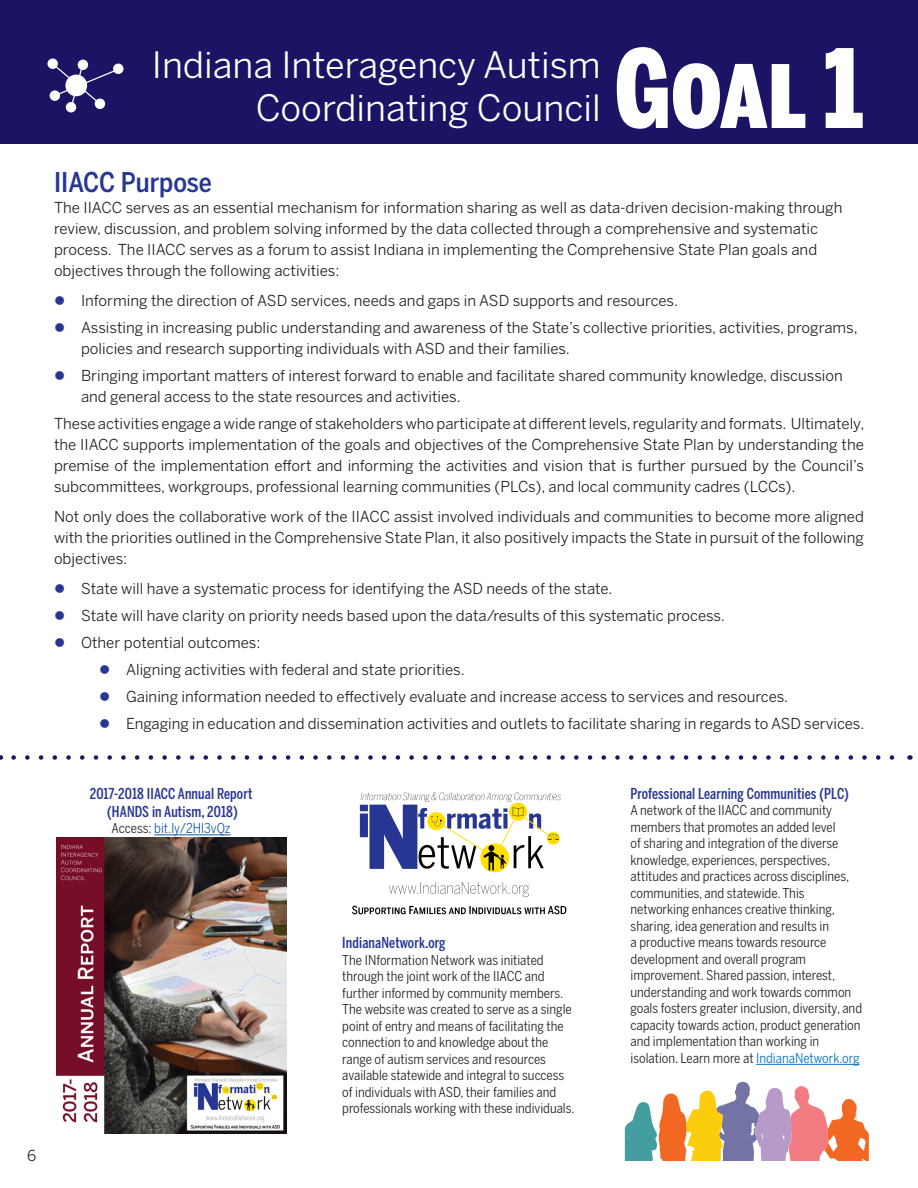
<style>
.page{position:relative;width:918px;height:1188px;background:#fff}
.page>*{position:absolute;margin:0;border:0;box-sizing:border-box;transform-origin:0 0}
.extra_goals{font:900 108px "Benton Sans Comp";color:#fff}
.extra_Section_Subtit{font:36px/43.2px "Benton Sans";color:#fff;text-align:right}
.t1{font:500 27px "Benton Sans Cond";letter-spacing:-.005em;color:#273693}
.t2{font:15px/21px "Benton Sans";color:#231f20}
.Sidebar_header{font:500 15px/18px "Benton Sans Comp";letter-spacing:.01em;color:#273693;text-align:center}
.Sidebar_content{font:13.5px/16.5px "Benton Sans Cond";color:#231f20}
.Sidebar_content-2{font:13.5px "Benton Sans Cond";color:#175d9e}
.s1{color:#231f20}
.s2{color:#0071bc}
</style>
<div class="page">
<hr style="left:154px;top:835px;width:77px;height:1px;background:#175d9e">
<svg style="left:14px;top:755px;width:881px;height:5px"></svg>
<div style="left:0;top:0;width:918px;height:144px;background:#1b1464"></div>
<svg style="left:47px;top:58px;width:77px;height:54px"></svg>
<img style="left:56px;top:838px;width:230px;height:296px">
<hr style="left:756px;top:1064px;width:104px;height:1px;background:#0071bc">
<img style="left:352px;top:792px;width:215px;height:123px">
<svg style="left:625px;top:1082px;width:244px;height:79px"></svg>
<p class="extra_Section_Subtit" style="left:152px;top:43px;width:450px">Indiana Interagency Autism<br>Coordinating Council</p>
<p class="extra_goals" style="left:615px;top:21px;width:251px">Goal 1</p>
<p class="t1" style="left:54px;top:166px;width:159px">IIACC Purpose</p>
<p class="t2" style="left:54px;top:197px;width:790px">The IIACC serves as an essential mechanism for information sharing as well as data-driven decision-making through review, discussion, and problem solving informed by the data collected through a comprehensive and systematic process. The IIACC serves as a forum to assist Indiana in implementing the Comprehensive State Plan goals and objectives through the following activities:</p>
<p class="t2" style="left:81px;top:290px;width:599px">Informing the direction of ASD services, needs and gaps in ASD supports and resources.</p>
<p class="t2" style="left:81px;top:317px;width:778px">Assisting in increasing public understanding and awareness of the State’s collective priorities, activities, programs, policies and research supporting individuals with ASD and their families.</p>
<p class="t2" style="left:81px;top:365px;width:763px">Bringing important matters of interest forward to enable and facilitate shared community knowledge, discussion and general access to the state resources and activities.</p>
<p class="t2" style="left:54px;top:413px;width:812px;text-align:justify">These activities engage a wide range of stakeholders who participate at different levels, regularity and formats. Ultimately, the IIACC supports implementation of the goals and objectives of the Comprehensive State Plan by understanding the premise of the implementation effort and informing the activities and vision that is further pursued by the Council’s subcommittees, workgroups, professional learning communities (PLCs), and local community cadres (LCCs).</p>
<p class="t2" style="left:54px;top:506px;width:812px;text-align:justify">Not only does the collaborative work of the IIACC assist involved individuals and communities to become more aligned with the priorities outlined in the Comprehensive State Plan, it also positively impacts the State in pursuit of the following objectives:</p>
<p class="t2" style="left:81px;top:578px;width:533px">State will have a systematic process for identifying the ASD needs of the state.</p>
<p class="t2" style="left:81px;top:605px;width:645px">State will have clarity on priority needs based upon the data/results of this systematic process.</p>
<p class="t2" style="left:81px;top:632px;width:181px">Other potential outcomes:</p>
<p class="t2" style="left:126px;top:659px;width:340px">Aligning activities with federal and state priorities.</p>
<p class="t2" style="left:126px;top:686px;width:664px">Gaining information needed to effectively evaluate and increase access to services and resources.</p>
<p class="t2" style="left:126px;top:713px;width:740px">Engaging in education and dissemination activities and outlets to facilitate sharing in regards to ASD services.</p>
<p class="Sidebar_header" style="left:90px;top:784px;width:164px">2017-2018 IIACC Annual Report (HANDS in Autism, 2018)</p>
<p class="Sidebar_content-2" style="left:112px;top:820px;width:121px"><span class="s1">Access:</span> bit.ly/2Hl3vQz</p>
<p class="t2" style="left:27px;top:1145px;width:11px">6</p>
<p class="Sidebar_header" style="left:342px;top:934px;width:105px">IndianaNetwork.org</p>
<p class="Sidebar_content" style="left:342px;top:952px;width:234px">The INformation Network was initiated through the joint work of the IIACC and further informed by community members.<br>The website was created to serve as a single point of entry and means of facilitating the connection to and knowledge about the range of autism services and resources available statewide and integral to success of individuals with ASD, their families and professionals working with these individuals.</p>
<p class="Sidebar_header" style="left:631px;top:784px;width:220px">Professional Learning Communities (PLC)</p>
<p class="Sidebar_content" style="left:631px;top:802px;width:233px">A network of the IIACC and community members that promotes an added level<br>of sharing and integration of the diverse knowledge, experiences, perspectives, attitudes and practices across disciplines, communities, and statewide. This networking enhances creative thinking, sharing, idea generation and results in<br>a productive means towards resource development and overall program improvement. Shared passion, interest, understanding and work towards common goals fosters greater inclusion, diversity, and capacity towards action, product generation and implementation than working in isolation. Learn more at <span class="s2">IndianaNetwork.org</span></p>
</div>
